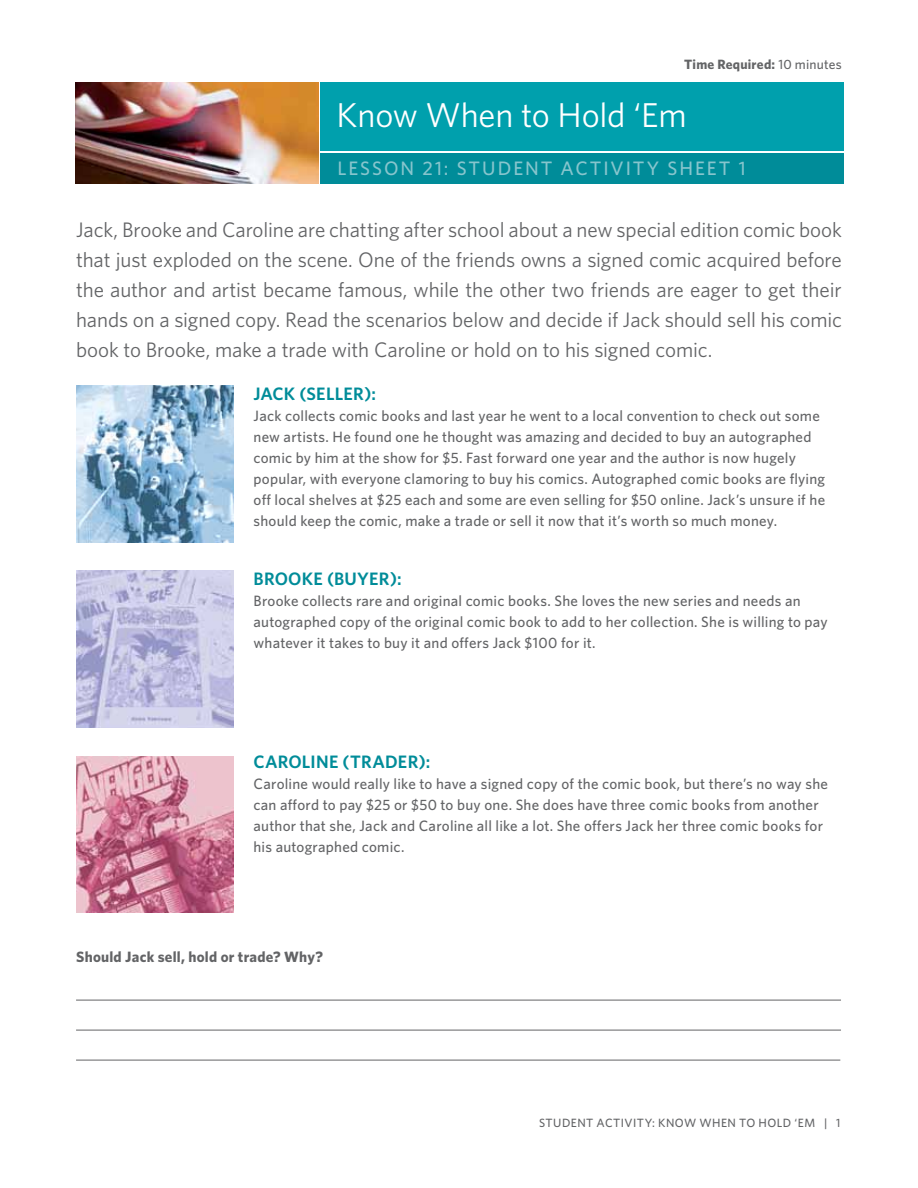
<style>
.page{position:relative;width:918px;height:1188px;background:#fff}
.page>*{position:absolute;margin:0;border:0;box-sizing:border-box;transform-origin:0 0}
.t1{font:34.5px "Whitney";letter-spacing:-.01em;color:#fff}
.t2{font:21px/30px "Whitney";letter-spacing:-.005em;color:#636466;text-align:justify}
.t3{font:500 19.5px "Whitney";letter-spacing:.1em;color:#87c5cd}
.t4{font:600 18px "Whitney";letter-spacing:.01em;color:#008c99}
.t5{font:500 15px/21px "Whitney";letter-spacing:.015em;color:#636466}
.t6{font:700 15px "Whitney";letter-spacing:.015em;color:#636466}
.t7{font:700 13.5px "Whitney";letter-spacing:.015em;color:#636466}
.t8{font:500 12px "Whitney";letter-spacing:.04em;color:#636466}
.s1{font-weight:500}
</style>
<div class="page">
<img style="left:77px;top:756px;width:156px;height:157px">
<img style="left:77px;top:386px;width:156px;height:157px">
<img style="left:76px;top:82px;width:243px;height:102px">
<img style="left:77px;top:571px;width:156px;height:156px">
<div style="left:321px;top:82px;width:523px;height:69px;background:#00a0ad"></div>
<div style="left:321px;top:153px;width:523px;height:30px;background:#008c99"></div>
<hr style="left:76px;top:1000px;width:765px;height:1px;background:#636466">
<hr style="left:76px;top:1030px;width:765px;height:1px;background:#636466">
<hr style="left:76px;top:1060px;width:764px;height:1px;background:#636466">
<p class="t7" style="left:684px;top:55px;width:159px">Time Required: <span class="s1">10 minutes</span></p>
<h1 class="t1" style="left:337px;top:92px;width:352px">Know When to Hold ‘Em</h1>
<h3 class="t3" style="left:337px;top:156px;width:410px">LESSON 21: STUDENT ACTIVITY SHEET 1</h3>
<p class="t2" style="left:76px;top:214px;width:767px">Jack, Brooke and Caroline are chatting after school about a new special edition comic book that just exploded on the scene. One of the friends owns a signed comic acquired before the author and artist became famous, while the other two friends are eager to get their hands on a signed copy. Read the scenarios below and decide if Jack should sell his comic book to Brooke, make a trade with Caroline or hold on to his signed comic.</p>
<p class="t4" style="left:254px;top:382px;width:124px">JACK (SELLER):</p>
<p class="t5" style="left:254px;top:405px;width:573px">Jack collects comic books and last year he went to a local convention to check out some new artists. He found one he thought was amazing and decided to buy an autographed comic by him at the show for $5. Fast forward one year and the author is now hugely popular, with everyone clamoring to buy his comics. Autographed comic books are flying off local shelves at $25 each and some are even selling for $50 online. Jack’s unsure if he should keep the comic, make a trade or sell it now that it’s worth so much money.</p>
<p class="t4" style="left:254px;top:566px;width:150px">BROOKE (BUYER):</p>
<p class="t5" style="left:254px;top:590px;width:576px">Brooke collects rare and original comic books. She loves the new series and needs an autographed copy of the original comic book to add to her collection. She is willing to pay whatever it takes to buy it and offers Jack $100 for it.</p>
<p class="t4" style="left:254px;top:749px;width:13px">CAR</p>
<p class="t4" style="left:288px;top:749px;width:32px">OLINE</p>
<p class="t4" style="left:343px;top:749px;width:31px">(TRADER</p>
<p class="t4" style="left:419px;top:749px;width:13px">):</p>
<p class="t5" style="left:254px;top:773px;width:576px">Caroline would really like to have a signed copy of the comic book, but there’s no way she can afford to pay $25 or $50 to buy one. She does have three comic books from another author that she, Jack and Caroline all like a lot. She offers Jack her three comic books for his autographed comic.</p>
<p class="t6" style="left:76px;top:947px;width:248px">Should Jack sell, hold or trade? Why?</p>
<p class="t8" style="left:539px;top:1115px;width:9px">student</p>
<p class="t8" style="left:597px;top:1115px;width:8px">activit</p>
<p class="t8" style="left:645px;top:1115px;width:76px">y: Kn ow When</p>
<p class="t8" style="left:739px;top:1115px;width:103px">to Hold ‘Em | 1</p>
</div>
